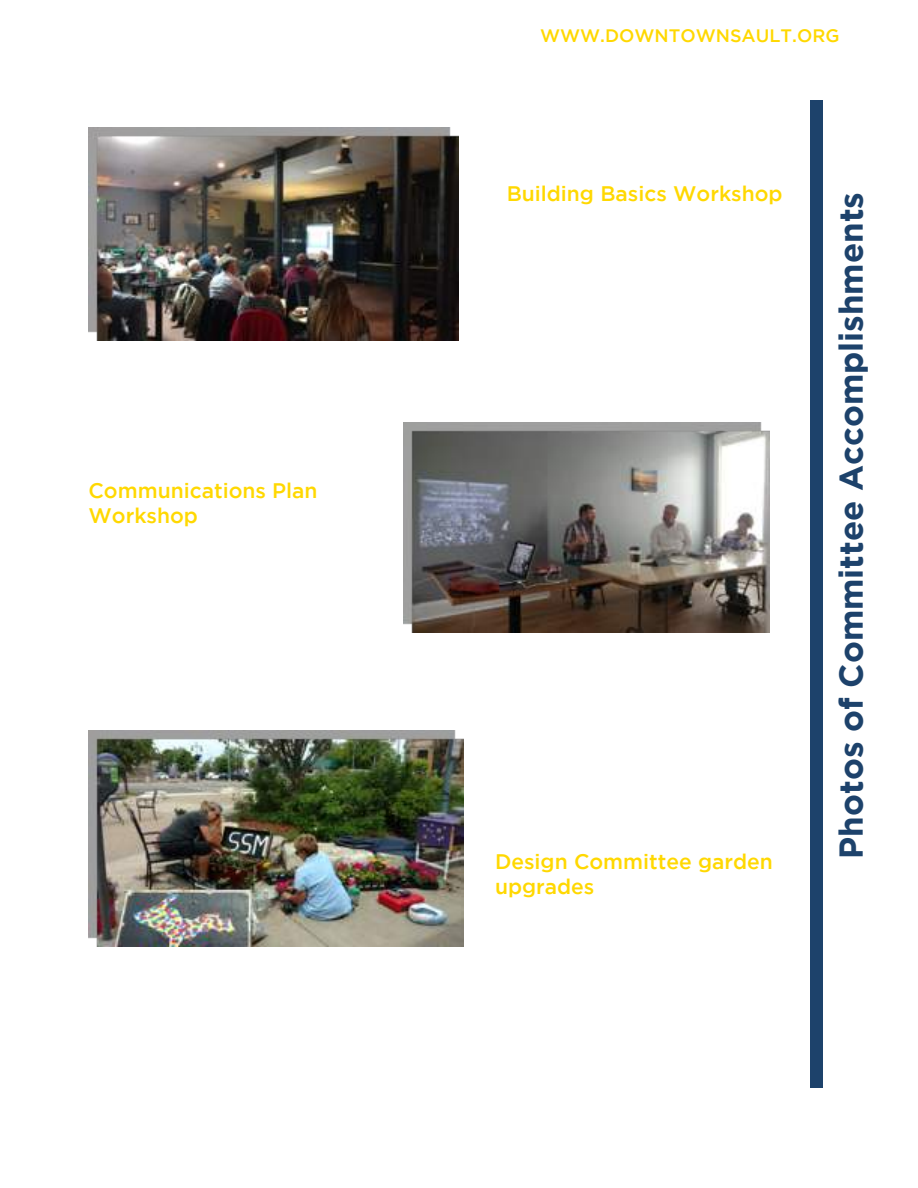
<style>
.page{position:relative;width:918px;height:1188px;background:#fff}
.page>*{position:absolute;margin:0;border:0;box-sizing:border-box;transform-origin:0 0}
.t1{font:700 33px "Gotham";color:#1d426b}
.t2{font:500 21px/25.2px "Gotham";color:#ffd801}
.t3{font:500 18px "Gotham";color:#ffd801}
</style>
<div class="page">
<div style="left:810px;top:100px;width:12px;height:988px;background:#1d426b"></div>
<img style="left:88px;top:127px;width:371px;height:213px">
<img style="left:404px;top:422px;width:366px;height:210px">
<img style="left:88px;top:731px;width:375px;height:216px">
<p class="t2" style="left:88px;top:477px;width:231px">Communications Plan<br>Workshop</p>
<p class="t3" style="left:540px;top:26px;width:301px">WWW.DOWNTOWNSAULT.ORG</p>
<p class="t2" style="left:507px;top:180px;width:277px">Building Basics Workshop</p>
<p class="t2" style="left:495px;top:848px;width:279px">Design Committee garden upgrades</p>
<h1 class="t1" style="left:832px;top:859px;width:668px;rotate:-90deg">Photos of Committee Accomplishments</h1>
</div>
